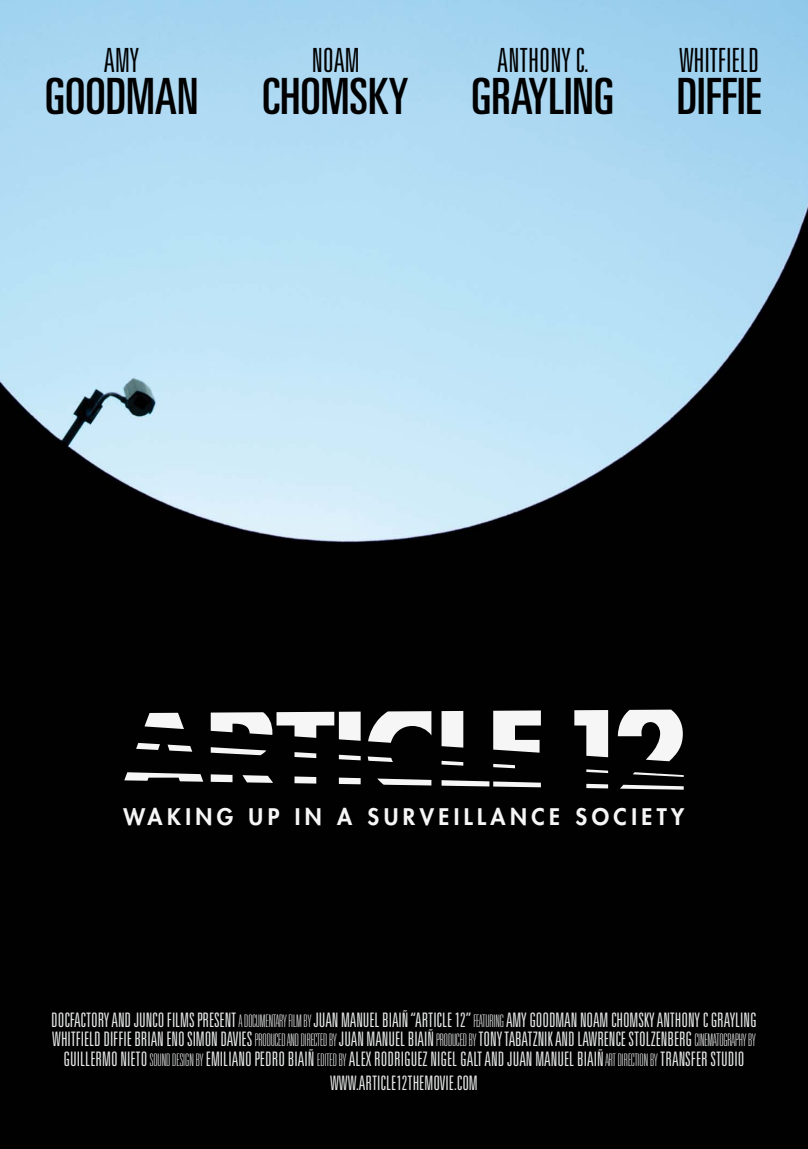
<style>
.page{position:relative;width:808px;height:1149px;background:#fff}
.page>*{position:absolute;margin:0;border:0;box-sizing:border-box;transform-origin:0 0}
.t1{font:ultra-condensed 49.95px "Univers LT";color:#000}
.t2{font:300 ultra-condensed 33.3px "Univers LT";letter-spacing:-.01em;color:#000}
.t3{font:800 22.2px "Futura Std";letter-spacing:.2em;color:#f6f6f6}
.t4{font:300 ultra-condensed 19.95px/20px "Univers LT";letter-spacing:-.005em;color:#e3e4e4;text-align:center}
.s1{font-weight:100;font-size:17.25px}
</style>
<div class="page">
<img style="left:0;top:0;width:808px;height:1148px">
<svg style="left:124px;top:709px;width:560px;height:80px;fill:#010101"></svg>
<h2 class="t2" style="left:104px;top:42px;width:24px">AMY</h2>
<h1 class="t1" style="left:45px;top:68px;width:155px">GOODMAN</h1>
<h2 class="t2" style="left:312px;top:42px;width:13px">NOAM</h2>
<h1 class="t1" style="left:263px;top:68px;width:148px">CHOMSKY</h1>
<h2 class="t2" style="left:497px;top:42px;width:93px">ANTHONY C.</h2>
<h1 class="t1" style="left:471px;top:68px;width:141px">GRAYLING</h1>
<h2 class="t2" style="left:679px;top:42px;width:82px">WHITFIELD</h2>
<h1 class="t1" style="left:677px;top:68px;width:86px">DIFFIE</h1>
<p class="t3" style="left:124px;top:802px;width:562px">WAKING UP IN A SURVEILLANCE SOCIETY</p>
<p class="t4" style="left:51px;top:1009px;width:707px">DOCFACTORY AND JUNCO FILMS PRESENT <span class="s1">A DOCUMENTARY FILM BY</span>JUAN MANUEL BIAIÑ “ARTI CLE 12”<span class="s1">FEATURING</span> AMY GOODMAN NOAM CHOMSKY ANTHONYC GRAYLIN G<br>WHITFIELD DIFFIE BRIAN EN O SIMON DAVIES <span class="s1">PRODUCED AND DIRECTED BY</span>JUAN MANUEL BIAIÑ<span class="s1">PRODUCED BY</span>TONY TABATZNI K AND LAWREN CE STOLZEN BERG <span class="s1">CINEMATOGRAPHY BY<br></span>GUILLERMO NIETO<span class="s1">SOUND DESIGN BY</span>EMILIANO PEDRO BIAIÑ <span class="s1">EDITED BY</span>ALEX RODRIGUEZ NIGEL GALT AND JUAN MANUEL BIAIÑ<span class="s1">ART DIRECTION BY</span>TRANSFER STUDIO</p>
<p class="t4" style="left:330px;top:1073px;width:135px">WWW.ARTICLE12THEMOVIE.COM</p>
</div>
